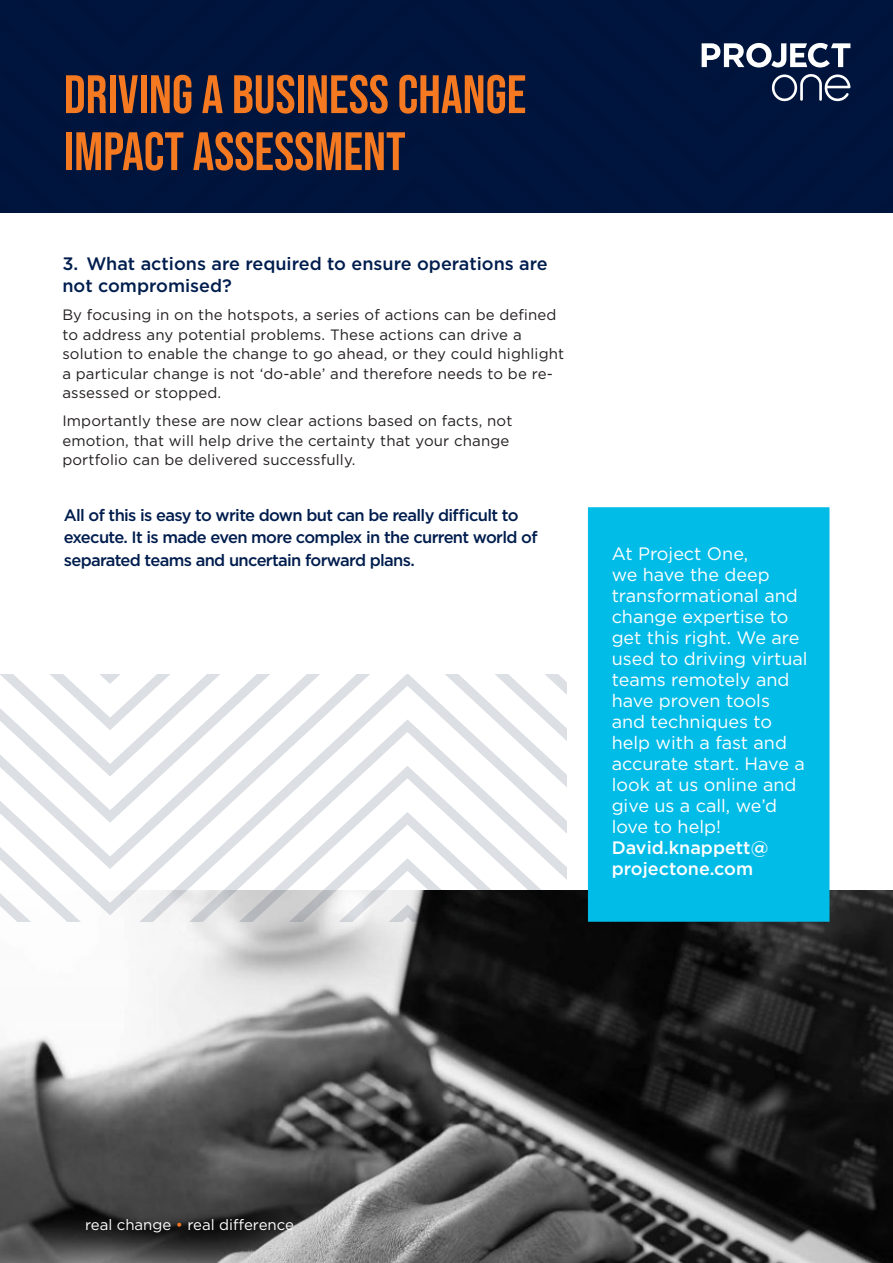
<style>
.page{position:relative;width:893px;height:1263px;background:#fff}
.page>*{position:absolute;margin:0;border:0;box-sizing:border-box;transform-origin:0 0}
.t1{font:54px/57px "Bebas Neue";color:#f47921}
.t2{font:18px/21px "Gotham";color:#fff}
.t3{font:500 18px/22.5px "Gotham";color:#001d4e}
.t4{font:500 18px/21px "Gotham";color:#fff}
.t5{font:500 16.5px/22.5px "Gotham";letter-spacing:-.04em;color:#001d4e}
.t6{font:15px/19.5px "Gotham";letter-spacing:.01em;color:#231f20}
.t7{font:15px "Gotham";color:#fff}
.s1{color:#f47921}
</style>
<div class="page">
<div style="left:0;top:0;width:437px;height:36px;background:#00153d"></div>
<div style="left:0;top:36px;width:893px;height:46px;background:#00153d"></div>
<div style="left:0;top:82px;width:893px;height:47px;background:#00153d"></div>
<div style="left:0;top:129px;width:893px;height:46px;background:#00153d"></div>
<div style="left:0;top:175px;width:893px;height:38px;background:#00153d"></div>
<img style="left:0;top:890px;width:893px;height:373px">
<svg style="left:0;top:675px;width:567px;height:44px"></svg>
<svg style="left:0;top:719px;width:567px;height:47px"></svg>
<svg style="left:0;top:766px;width:567px;height:46px"></svg>
<svg style="left:0;top:812px;width:567px;height:46px"></svg>
<svg style="left:0;top:858px;width:567px;height:63px"></svg>
<div style="left:588px;top:508px;width:241px;height:413px;background:#02bce8"></div>
<svg style="left:772px;top:74px;width:78px;height:27px"></svg>
<svg style="left:437px;top:0;width:456px;height:68px;background:#0e2247"></svg>
<p class="t1" style="left:64px;top:65px;width:464px">DRIVING A BUSINESS CHANGE<br>IMPACT ASSESSMENT</p>
<p class="t3" style="left:62px;top:252px;width:487px">3. What actions are required to ensure operations are not compromised?</p>
<p class="t6" style="left:62px;top:305px;width:503px">By focusing in on the hotspots, a series of actions can be defined to address any potential problems. These actions can drive a solution to enable the change to go ahead, or they could highlight a particular change is not ‘do-able’ and therefore needs to be re&shy;assessed or stopped.</p>
<p class="t6" style="left:62px;top:411px;width:452px">Importantly these are now clear actions based on facts, not emotion, that will help drive the certainty that your change portfolio can be delivered successfully.</p>
<p class="t5" style="left:64px;top:503px;width:475px">All of this is easy to write down but can be really difficult to execute. It is made even more complex in the current world of separated teams and uncertain forward plans.</p>
<p class="t2" style="left:612px;top:542px;width:197px">At Project One,<br>we have the deep transformational and change expertise to get this right. We are used to driving virtual teams remotely and have proven tools and techniques to help with a fast and accurate start. Have a look at us online and give us a call, we’d love to help!</p>
<p class="t4" style="left:612px;top:837px;width:158px">David.knappett@ projectone.com</p>
<p class="t7" style="left:85px;top:1215px;width:210px">real change <span class="s1">•</span> real difference</p>
</div>
